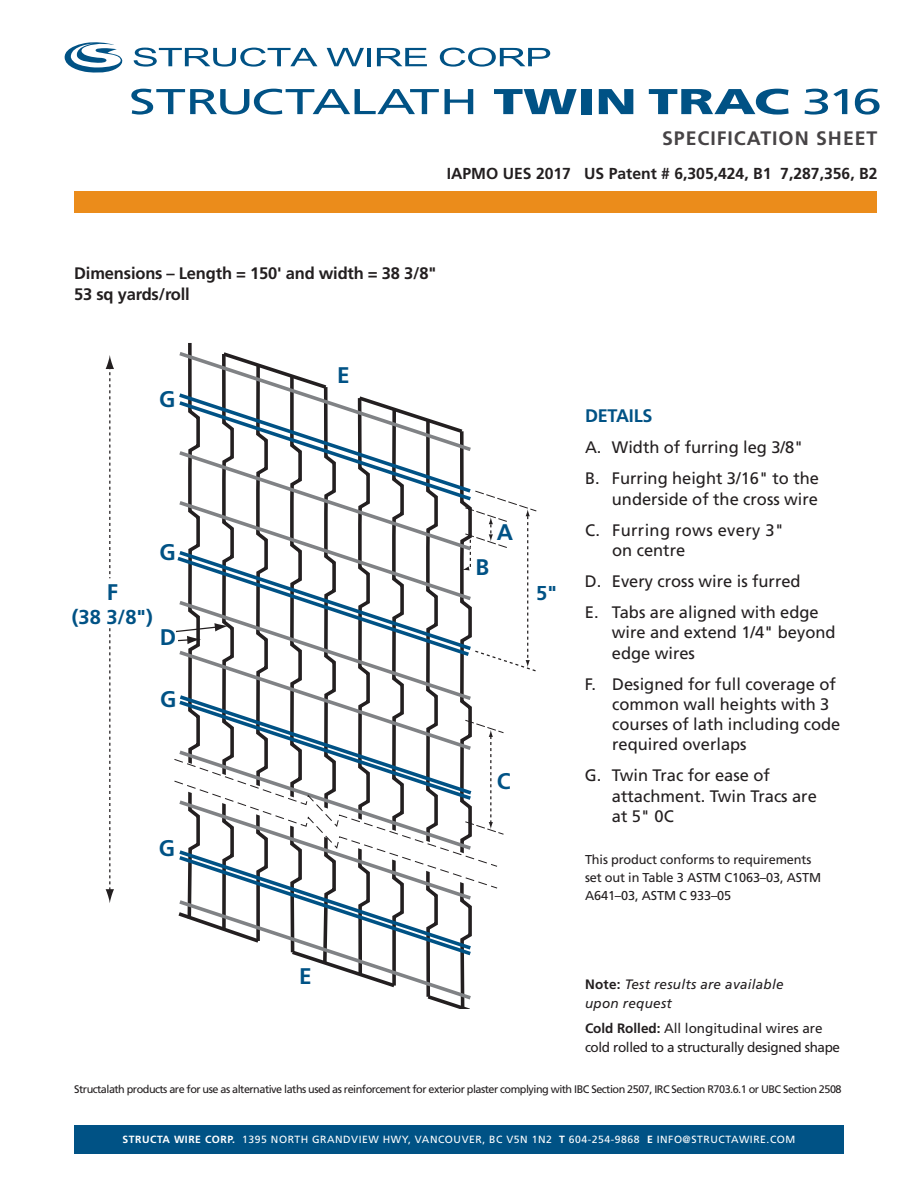
<style>
.page{position:relative;width:918px;height:1188px;background:#fff}
.page>*{position:absolute;margin:0;border:0;box-sizing:border-box;transform-origin:0 0}
.t1{font:35.85px "Frutiger";letter-spacing:-.04em;color:#005285;scale:1.5 1}
.t2{font:700 22.65px "Frutiger";color:#005285}
.t3{font:700 20.1px "Frutiger";color:#005285}
.t4{font:700 19.5px "Frutiger";letter-spacing:.05em;color:#474446}
.t5{font:700 18.15px "Frutiger";letter-spacing:-.01em;color:#005285}
.t6{font:16.65px/20.2px "Frutiger";color:#231f20}
.t7{font:700 16.65px/20.2px "Frutiger";letter-spacing:-.01em;color:#231f20}
.t8{font:700 15.9px "Frutiger";color:#231f20}
.t9{font:13.65px/19.5px "Frutiger";letter-spacing:-.025em;color:#231f20}
.t10{font:italic 13.65px/19.5px "Frutiger";letter-spacing:.02em;color:#231f20}
.t11{font:12.9px/18px "Frutiger";letter-spacing:-.01em;color:#231f20}
.t12{font:10.95px "Frutiger";letter-spacing:-.045em;color:#231f20}
.t13{font:10.5px "Frutiger";letter-spacing:.05em;color:#fff}
.s1{font-weight:900}
.s2{font-weight:700;font-style:normal}
.s3{font-weight:700}
</style>
<div class="page">
<svg style="left:106px;top:628px;width:8px;height:275px"></svg>
<svg style="left:106px;top:355px;width:8px;height:223px"></svg>
<svg style="left:179px;top:350px;width:291px;height:659px"></svg>
<svg style="left:174px;top:391px;width:363px;height:611px"></svg>
<div style="left:74px;top:1125px;width:770px;height:29px;background:#005285"></div>
<div style="left:74px;top:192px;width:803px;height:21px;background:#eb8c1b"></div>
<svg style="left:134px;top:48px;width:184px;height:19px"></svg>
<svg style="left:327px;top:48px;width:37px;height:18px"></svg>
<hr style="left:367px;top:48px;width:4px;height:18px;background:#005285">
<svg style="left:377px;top:48px;width:50px;height:18px"></svg>
<svg style="left:440px;top:48px;width:110px;height:19px"></svg>
<svg style="left:64px;top:42px;width:59px;height:31px"></svg>
<hr style="left:20px;top:20px;width:542px;height:1px;background:#005285">
<hr style="left:20px;top:173px;width:542px;height:1px;background:#005285">
<h1 class="t1" style="left:129px;top:81px;width:504px">STRUCTALATH <span class="s1">TWIN TRAC</span> 316</h1>
<p class="t4" style="left:662px;top:127px;width:217px">SPECIFICATION SHEET</p>
<p class="t8" style="left:447px;top:165px;width:432px">IAPMO UES 2017 US Patent # 6,305,424, B1 7,287,356, B2</p>
<p class="t7" style="left:74px;top:263px;width:364px">Dimensions – Length = 150' and width = 38 3/8"<br>53 sq yards/roll</p>
<h2 class="t2" style="left:159px;top:386px;width:18px">G</h2>
<h2 class="t2" style="left:159px;top:539px;width:18px">G</h2>
<h2 class="t2" style="left:107px;top:578px;width:13px">F</h2>
<p class="t3" style="left:72px;top:605px;width:83px">(38 3/8")</p>
<h2 class="t2" style="left:160px;top:624px;width:18px">D</h2>
<h2 class="t2" style="left:160px;top:686px;width:18px">G</h2>
<h2 class="t2" style="left:159px;top:835px;width:18px">G</h2>
<h2 class="t2" style="left:337px;top:362px;width:14px">E</h2>
<h2 class="t2" style="left:299px;top:963px;width:14px">E</h2>
<h2 class="t2" style="left:475px;top:554px;width:15px">B</h2>
<h2 class="t2" style="left:497px;top:519px;width:18px">A</h2>
<p class="t3" style="left:536px;top:581px;width:22px">5"</p>
<h2 class="t2" style="left:497px;top:768px;width:15px">C</h2>
<p class="t5" style="left:585px;top:405px;width:69px">DETAILS</p>
<p class="t6" style="left:585px;top:432px;width:236px;line-height:31px">A. Width of furring leg 3/8"<br>B. Furring height 3/16" to the</p>
<p class="t6" style="left:585px;top:483px;width:235px;line-height:31px;text-indent:27px">underside of the cross wire<br>C. Furring rows every 3"</p>
<p class="t6" style="left:585px;top:535px;width:235px;line-height:31px;text-indent:27px">on centre<br>D. Every cross wire is furred<br>E. Tabs are aligned with edge</p>
<p class="t6" style="left:612px;top:622px;width:225px">wire and extend 1/4" beyond edge wires</p>
<p class="t6" style="left:612px;top:674px;width:230px;text-indent:-27px">F. Designed for full coverage of common wall heights with 3 courses of lath including code required overlaps</p>
<p class="t6" style="left:612px;top:765px;width:207px;text-indent:-27px">G. Twin Trac for ease of attachment. Twin Tracs are at 5" 0C</p>
<p class="t11" style="left:585px;top:850px;width:238px">This product conforms to requirements set out in Table 3 ASTM C1063–03, ASTM<br>A641–03, ASTM C 933–05</p>
<p class="t10" style="left:585px;top:974px;width:200px"><span class="s2">Note:</span> Test results are available upon request</p>
<p class="t9" style="left:585px;top:1018px;width:257px"><span class="s3">Cold Rolled:</span> All longitudinal wires are cold rolled to a structurally designed shape</p>
<p class="t12" style="left:74px;top:1083px;width:769px">Structalath products are for use as alternative laths used as reinforcement for exterior plaster complying with IBC Section 2507, IRC Section R703.6.1 or UBC Section 2508</p>
<p class="t13" style="left:123px;top:1133px;width:674px"><span class="s3">STRUCTA WIRE CORP.</span> 1395 NORTH GRANDVIEW HWY, VANCOUVER, BC V5N 1N2 <span class="s3">T</span> 604-254-9868 <span class="s3">E</span> INFO@STRUCTAWIRE.COM</p>
</div>
